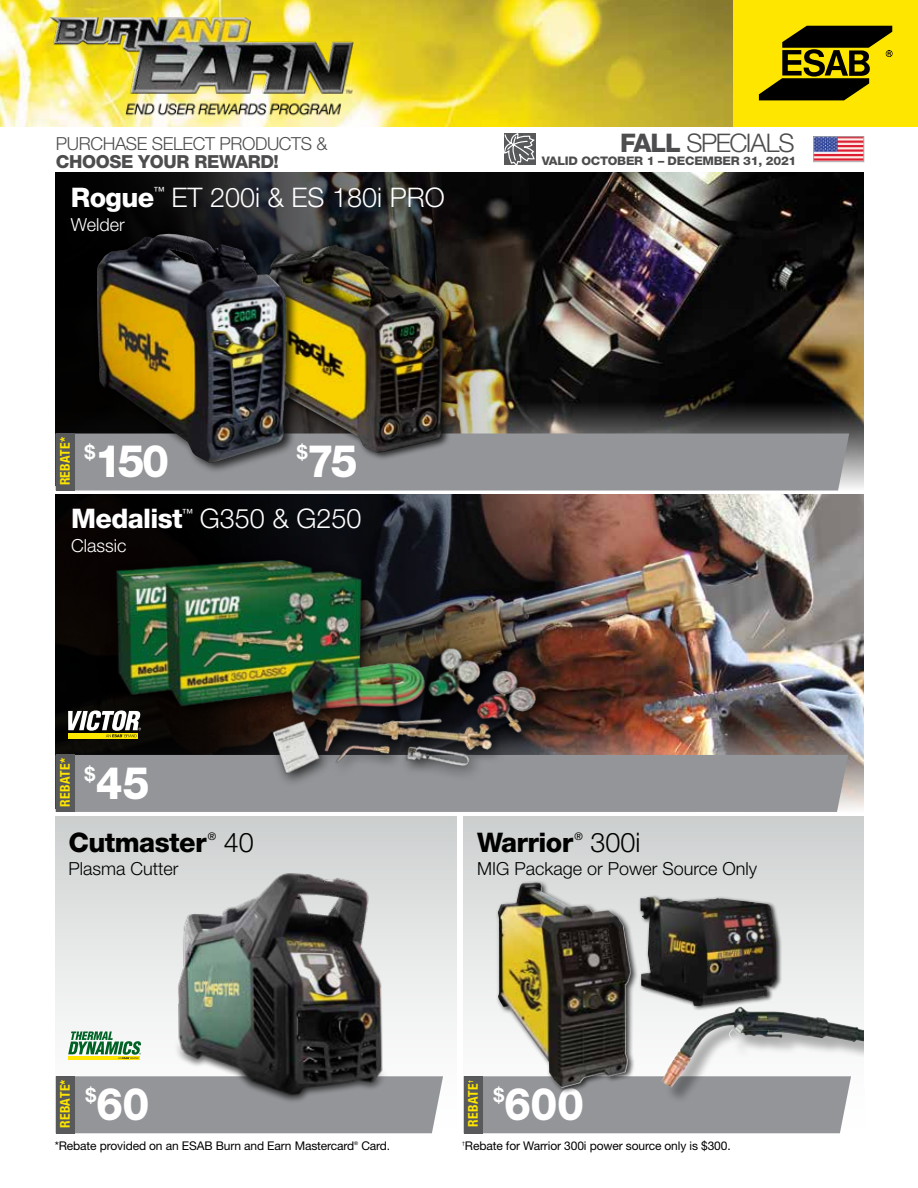
<style>
.page{position:relative;width:918px;height:1188px;background:#fff}
.page>*{position:absolute;margin:0;border:0;box-sizing:border-box;transform-origin:0 0}
.t1{font:800 45px "Helvetica Neue LT Pro";letter-spacing:-.01em;color:#fff;scale:.95 1}
.t2{font:300 27px "Helvetica Neue LT Pro";color:#fff}
.t3{font:800 27px "Helvetica Neue LT Pro";letter-spacing:-.02em;color:#000}
.t4{font:800 27px "Helvetica Neue LT Pro";letter-spacing:-.025em;color:#fff}
.t5{font:300 27px "Helvetica Neue LT Pro";color:#000}
.t6{font:300 25.65px "Helvetica Neue LT Pro";letter-spacing:-.06em;color:#4d4d4f}
.t7{font:700 19.5px "Helvetica Neue LT Pro";color:#fff}
.t8{font:300 18px "Helvetica Neue LT Pro";color:#000}
.t9{font:300 18px "Helvetica Neue LT Pro";letter-spacing:-.02em;color:#4d4d4f}
.t10{font:800 18px "Helvetica Neue LT Pro";letter-spacing:-.02em;color:#4d4d4f}
.t11{font:300 18px "Helvetica Neue LT Pro";color:#fff}
.t12{font:700 condensed 13.5px "Helvetica Neue LT Pro";letter-spacing:.03em;color:#ffe600}
.t13{font:12px "Helvetica Neue LT Pro";letter-spacing:-.01em;color:#000}
.t14{font:800 11.85px "Helvetica Neue LT Pro";letter-spacing:-.02em;color:#4d4d4f;scale:1.05 1}
.t15{font:11.4px "Helvetica Neue LT Pro";color:#fff}
.t16{font:10.5px "Helvetica Neue LT Pro";color:#000}
.t17{font:700 condensed 5.7px "Helvetica Neue LT Pro";color:#ffe600}
.t18{font:5.1px "Helvetica Neue LT Pro";color:#000}
.s1{font-weight:800}
</style>
<div class="page">
<div style="left:56px;top:816px;width:401px;height:317px;background:linear-gradient(to bottom,#cfd2d2,#fff)"></div>
<svg style="left:464px;top:816px;width:400px;height:213px;background:#dadcdc"></svg>
<div style="left:75px;top:1076px;width:368px;height:57px;background:#939598"></div>
<div style="left:483px;top:1076px;width:363px;height:57px;background:#939598"></div>
<div style="left:56px;top:1076px;width:19px;height:57px;background:#58595b"></div>
<div style="left:464px;top:1076px;width:19px;height:57px;background:#58595b"></div>
<img style="left:0;top:0;width:734px;height:126px">
<div style="left:734px;top:0;width:184px;height:126px;background:#ffe600"></div>
<svg style="left:759px;top:26px;width:134px;height:74px"></svg>
<img style="left:36px;top:3px;width:331px;height:119px">
<img style="left:815px;top:139px;width:47px;height:21px">
<div style="left:813px;top:137px;width:51px;height:25px;border:1px solid #a7a9ac"></div>
<img style="left:56px;top:172px;width:808px;height:319px">
<img style="left:608px;top:495px;width:256px;height:315px">
<svg style="left:504px;top:133px;width:31px;height:32px"></svg>
<svg style="left:56px;top:172px;width:470px;height:262px;background:#262420"></svg>
<div style="left:75px;top:434px;width:774px;height:56px;background:#939598"></div>
<div style="left:56px;top:433px;width:19px;height:57px;background:#58595b"></div>
<div style="left:263px;top:241px;width:189px;height:220px;background:#000;opacity:.75"></div>
<img style="left:311px;top:244px;width:24px;height:6px">
<img style="left:155px;top:861px;width:246px;height:253px">
<div style="left:495px;top:880px;width:144px;height:215px;background:#000;opacity:.75"></div>
<img style="left:498px;top:882px;width:133px;height:206px">
<div style="left:639px;top:895px;width:143px;height:116px;background:#000;opacity:.75"></div>
<img style="left:641px;top:897px;width:135px;height:109px">
<svg style="left:56px;top:495px;width:552px;height:260px;background:#2c1f1c"></svg>
<div style="left:75px;top:755px;width:773px;height:57px;background:#939598"></div>
<div style="left:56px;top:755px;width:19px;height:57px;background:#58595b"></div>
<img style="left:100px;top:550px;width:447px;height:238px">
<hr style="left:68px;top:1056px;width:71px;height:4px;background:#ffe600">
<svg style="left:68px;top:1031px;width:73px;height:28px"></svg>
<svg style="left:68px;top:737px;width:70px;height:1px"></svg>
<svg style="left:68px;top:710px;width:73px;height:27px"></svg>
<div style="left:93px;top:229px;width:209px;height:245px;background:#000;opacity:.75"></div>
<img style="left:143px;top:234px;width:24px;height:4px">
<div style="left:664px;top:1009px;width:217px;height:95px;background:#000;opacity:.3"></div>
<img style="left:707px;top:1007px;width:32px;height:13px">
<div style="left:864px;top:815px;width:27px;height:273px;background:#fff"></div>
<h3 class="t9" style="left:56px;top:132px;width:273px">PURCHASE SELECT PRODUCTS &amp;</h3>
<h3 class="t10" style="left:56px;top:151px;width:225px">CHOOSE YOUR REWARD!</h3>
<h2 class="t4" style="left:71px;top:181px;width:85px">Rogue</h2>
<p class="t15" style="left:154px;top:184px;width:13px">™</p>
<h2 class="t2" style="left:172px;top:180px;width:275px">ET 200i &amp; ES 180i PRO</h2>
<h3 class="t11" style="left:71px;top:214px;width:56px">Welder</h3>
<h3 class="t6" style="left:620px;top:127px;width:176px"><span class="s1">FALL</span> SPECIALS</h3>
<p class="t14" style="left:542px;top:153px;width:244px">VALID OCTOBER 1 – DECEMBER 31, 2021</p>
<p class="t12" style="left:57px;top:485px;width:50px;rotate:-90deg">REBATE*</p>
<h3 class="t7" style="left:84px;top:440px;width:12px">$</h3>
<h1 class="t1" style="left:95px;top:435px;width:80px">150</h1>
<h3 class="t7" style="left:297px;top:440px;width:12px">$</h3>
<h1 class="t1" style="left:307px;top:435px;width:55px">75</h1>
<h2 class="t4" style="left:71px;top:502px;width:113px">Medalist</h2>
<p class="t15" style="left:182px;top:506px;width:13px">™</p>
<h2 class="t2" style="left:200px;top:502px;width:163px">G350 &amp; G250</h2>
<h3 class="t11" style="left:71px;top:535px;width:57px">Classic</h3>
<p class="t12" style="left:57px;top:807px;width:50px;rotate:-90deg">REBATE*</p>
<h3 class="t7" style="left:84px;top:762px;width:12px">$</h3>
<h1 class="t1" style="left:96px;top:756px;width:58px">45</h1>
<h2 class="t3" style="left:68px;top:826px;width:140px">Cutmaster</h2>
<p class="t16" style="left:208px;top:830px;width:10px">®</p>
<h2 class="t5" style="left:224px;top:826px;width:32px">40</h2>
<h3 class="t8" style="left:68px;top:857px;width:112px">Plasma Cutter</h3>
<h2 class="t3" style="left:477px;top:826px;width:98px">Warrior</h2>
<p class="t16" style="left:574px;top:830px;width:10px">®</p>
<h2 class="t5" style="left:591px;top:826px;width:52px">300i</h2>
<h3 class="t8" style="left:477px;top:857px;width:282px">MIG Package or Power Source Only</h3>
<p class="t12" style="left:57px;top:1128px;width:50px;rotate:-90deg">REBATE*</p>
<p class="t12" style="left:465px;top:1127px;width:45px;rotate:-90deg">REBATE</p>
<p class="t17" style="left:467px;top:1083px;width:4px;rotate:-90deg">†</p>
<h3 class="t7" style="left:86px;top:1083px;width:12px">$</h3>
<h1 class="t1" style="left:96px;top:1077px;width:58px">60</h1>
<h3 class="t7" style="left:494px;top:1083px;width:12px">$</h3>
<h1 class="t1" style="left:504px;top:1077px;width:86px">600</h1>
<p class="t13" style="left:55px;top:1139px;width:301px">*Rebate provided on an ESAB Burn and Earn Mastercard</p>
<p class="t18" style="left:354px;top:1140px;width:6px">®</p>
<p class="t13" style="left:361px;top:1139px;width:30px">Card.</p>
<p class="t18" style="left:462px;top:1140px;width:4px">†</p>
<p class="t13" style="left:465px;top:1139px;width:267px">Rebate for Warrior 300i power source only is $300.</p>
</div>
